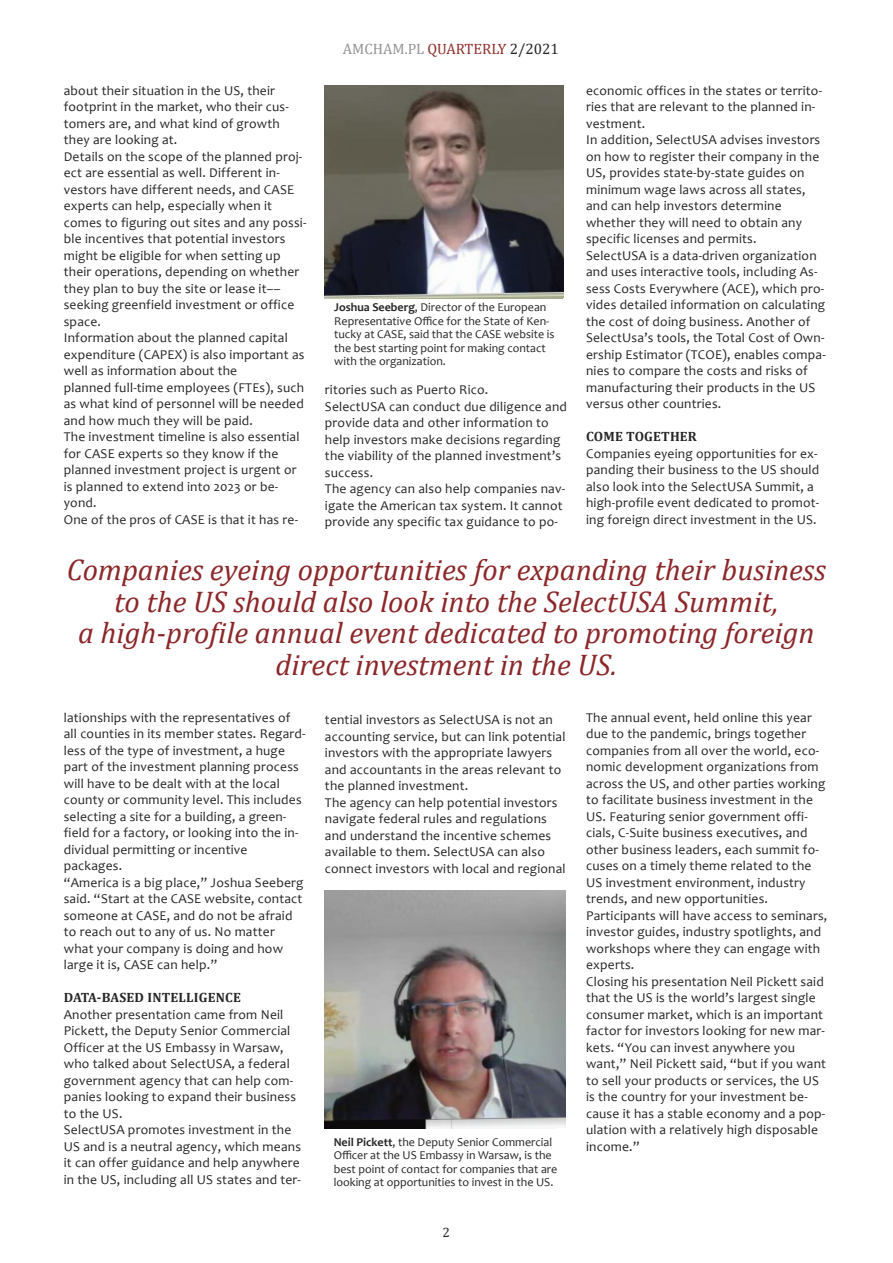
<style>
.page{position:relative;width:893px;height:1263px;background:#fff}
.page>*{position:absolute;margin:0;border:0;box-sizing:border-box;transform-origin:0 0}
.t1{font:italic 30px/31.5px "Cambria";color:#8c2729;text-align:center}
.t2{font:15px "Cambria Math";color:#939393}
.t3{font:13.5px/16.5px "Candara";letter-spacing:.015em;color:#272627}
.t4{font:700 13.5px "Cambria";letter-spacing:.015em;color:#272627}
.t5{font:13.5px "Cambria Math";color:#272627}
.t6{font:12px/13.5px "Candara";color:#272627}
.s1{color:#912f2c}
.s2{color:#272627}
.s3{font-weight:700}
</style>
<div class="page">
<img style="left:325px;top:85px;width:239px;height:213px">
<img style="left:324px;top:890px;width:242px;height:238px">
<p class="t3" style="left:64px;top:84px;width:244px">about their situation in the US, their footprint in the market, who their cus&shy;tomers are, and what kind of growth they are looking at.<br>Details on the scope of the planned proj&shy;ect are essential as well. Different in&shy;vestors have different needs, and CASE experts can help, especially when it comes to figuring out sites and any possi&shy;ble incentives that potential investors might be eligible for when setting up their operations, depending on whether they plan to buy the site or lease it–– seeking greenfield investment or office space.<br>Information about the planned capital expenditure (CAPEX) is also important as well as information about the<br>planned full-time employees (FTEs), such as what kind of personnel will be needed and how much they will be paid.<br>The investment timeline is also essential for CASE experts so they know if the planned investment project is urgent or is planned to extend into 2023 or be&shy;yond.<br>One of the pros of CASE is that it has re-</p>
<p class="t2" style="left:343px;top:43px;width:217px">AMCHAM.PL <span class="s1">QUARTERLY</span> <span class="s2">2/2021</span></p>
<p class="t6" style="left:334px;top:302px;width:222px"><span class="s3">Joshua Seeberg</span>, Director of the European Representative Office for the State of Ken&shy;tucky at CASE, said that the CASE website is the best starting point for making contact with the organization.</p>
<p class="t3" style="left:325px;top:383px;width:244px">ritories such as Puerto Rico.<br>SelectUSA can conduct due diligence and provide data and other information to help investors make decisions regarding the viability of the planned investment’s success.<br>The agency can also help companies nav&shy;igate the American tax system. It cannot provide any specific tax guidance to po-</p>
<p class="t3" style="left:586px;top:84px;width:241px">economic offices in the states or territo&shy;ries that are relevant to the planned in&shy;vestment.<br>In addition, SelectUSA advises investors on how to register their company in the US, provides state-by-state guides on minimum wage laws across all states, and can help investors determine whether they will need to obtain any specific licenses and permits.<br>SelectUSA is a data-driven organization and uses interactive tools, including As&shy;sess Costs Everywhere (ACE), which pro&shy;vides detailed information on calculating the cost of doing business. Another of SelectUsa’s tools, the Total Cost of Own&shy;ership Estimator (TCOE), enables compa&shy;nies to compare the costs and risks of manufacturing their products in the US versus other countries.</p>
<p class="t4" style="left:586px;top:428px;width:112px">COME TOGETHER</p>
<p class="t3" style="left:586px;top:447px;width:235px">Companies eyeing opportunities for ex&shy;panding their business to the US should also look into the SelectUSA Summit, a high-profile event dedicated to promot&shy;ing foreign direct investment in the US.</p>
<h1 class="t1" style="left:67px;top:553px;width:761px">Companies eyeing opportunities for expanding their business to the US should also look into the SelectUSA Summit,<br>a high-profile annual event dedicated to promoting foreign direct investment in the US.</h1>
<p class="t3" style="left:64px;top:711px;width:243px">lationships with the representatives of all counties in its member states. Regard&shy;less of the type of investment, a huge part of the investment planning process will have to be dealt with at the local county or community level. This includes selecting a site for a building, a green&shy;field for a factory, or looking into the in&shy;dividual permitting or incentive packages.<br>“America is a big place,” Joshua Seeberg said. “Start at the CASE website, contact someone at CASE, and do not be afraid to reach out to any of us. No matter what your company is doing and how large it is, CASE can help.”</p>
<p class="t4" style="left:64px;top:989px;width:179px">DATA-BASED INTELLIGENCE</p>
<p class="t3" style="left:64px;top:1008px;width:239px">Another presentation came from Neil Pickett, the Deputy Senior Commercial Officer at the US Embassy in Warsaw, who talked about SelectUSA, a federal government agency that can help com&shy;panies looking to expand their business to the US.<br>SelectUSA promotes investment in the US and is a neutral agency, which means it can offer guidance and help anywhere in the US, including all US states and ter-</p>
<p class="t3" style="left:325px;top:713px;width:242px">tential investors as SelectUSA is not an accounting service, but can link potential investors with the appropriate lawyers and accountants in the areas relevant to the planned investment.<br>The agency can help potential investors navigate federal rules and regulations and understand the incentive schemes available to them. SelectUSA can also connect investors with local and regional</p>
<p class="t6" style="left:334px;top:1136px;width:225px"><span class="s3">Neil Pickett</span>, the Deputy Senior Commercial Officer at the US Embassy in Warsaw, is the best point of contact for companies that are looking at opportunities to invest in the US.</p>
<p class="t5" style="left:442px;top:1227px;width:9px">2</p>
<p class="t3" style="left:586px;top:711px;width:243px">The annual event, held online this year due to the pandemic, brings together companies from all over the world, eco&shy;nomic development organizations from across the US, and other parties working to facilitate business investment in the US. Featuring senior government offi&shy;cials, C-Suite business executives, and other business leaders, each summit fo&shy;cuses on a timely theme related to the US investment environment, industry trends, and new opportunities.<br>Participants will have access to seminars, investor guides, industry spotlights, and workshops where they can engage with experts.<br>Closing his presentation Neil Pickett said that the US is the world’s largest single consumer market, which is an important factor for investors looking for new mar&shy;kets. “You can invest anywhere you want,” Neil Pickett said, “but if you want to sell your products or services, the US is the country for your investment be&shy;cause it has a stable economy and a pop&shy;ulation with a relatively high disposable income.”</p>
</div>
